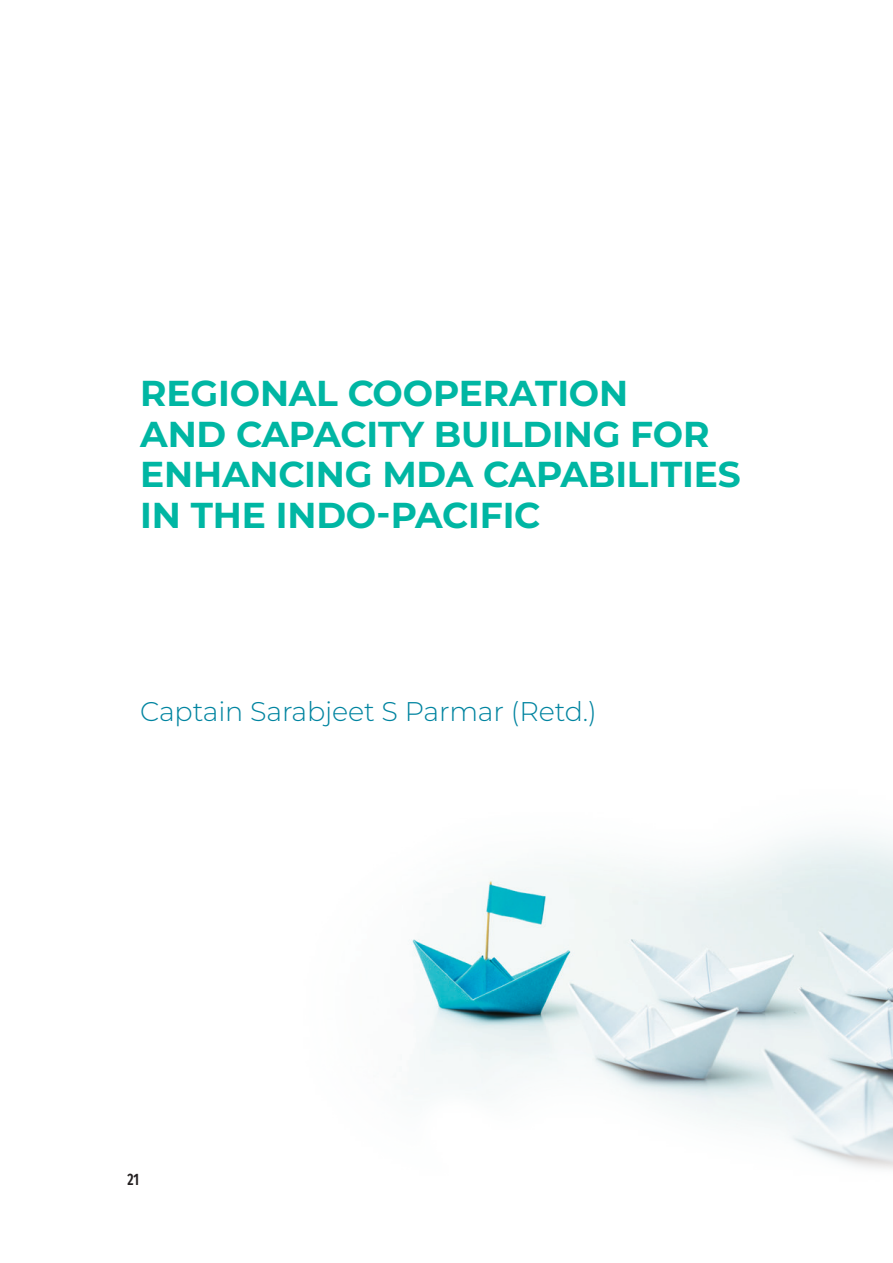
<style>
.page{position:relative;width:893px;height:1263px;background:#fff}
.page>*{position:absolute;margin:0;border:0;box-sizing:border-box;transform-origin:0 0}
.t1{font:700 36px/40.5px "Montserrat";letter-spacing:-.005em;color:#00b6a3}
.t2{font:300 27px "Montserrat";letter-spacing:-.005em;color:#0084a0}
.t3{font:600 16.65px "Fira Sans Condensed";color:#231f20;scale:.81 1}
</style>
<div class="page">
<img style="left:411px;top:834px;width:482px;height:335px">
<p class="t1" style="left:140px;top:375px;width:602px">REGIONAL COOPERATION<br>AND CAPACITY BUILDING FOR<br>ENHANCING MDA CAPABILITIES<br>IN THE INDO-PACIFIC</p>
<p class="t2" style="left:140px;top:694px;width:458px">Captain Sarabjeet S Parmar (Retd.)</p>
<p class="t3" style="left:128px;top:1165px;width:16px">21</p>
</div>
